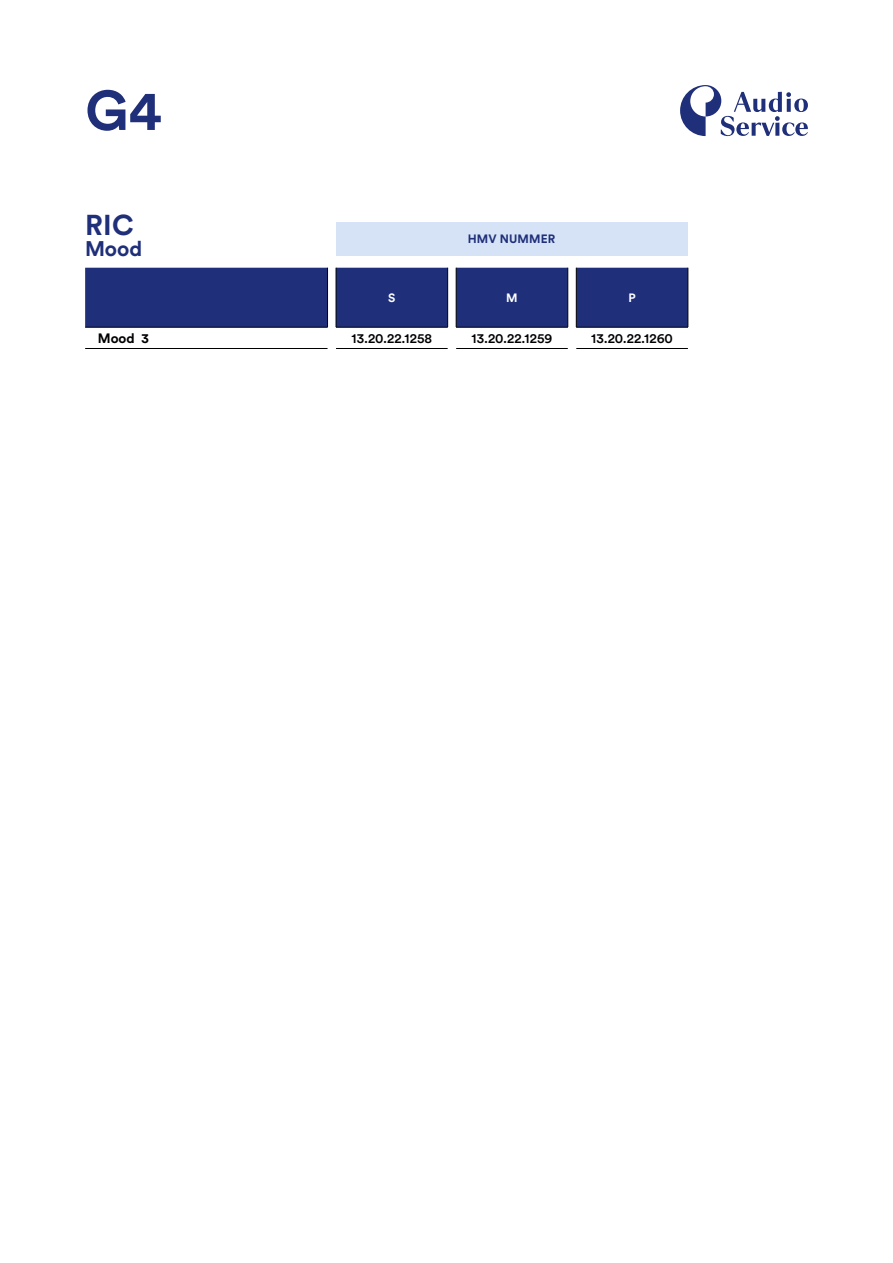
<style>
.page{position:relative;width:893px;height:1263px;background:#fff}
.page>*{position:absolute;margin:0;border:0;box-sizing:border-box;transform-origin:0 0}
.t1{font:700 55.5px "Circular Pro";color:#1f2f79}
.t2{font:700 28.5px "Circular Pro";color:#1f2f79}
.t3{font:700 21px "Circular Pro";color:#1f2f79}
.t4{font:500 13.5px "Circular Pro";color:#000}
.t5{font:700 13.5px "Circular Pro";color:#000}
.t6{font:700 12px "Circular Pro";letter-spacing:.01em;color:#1f2f79}
.t7{font:700 12px "Circular Pro";color:#fff}
</style>
<div class="page">
<div style="left:85px;top:268px;width:603px;height:59px;background:#1f2f79"></div>
<hr style="left:327px;top:268px;width:1px;height:59px;background:#000">
<hr style="left:336px;top:268px;width:1px;height:59px;background:#000">
<hr style="left:456px;top:268px;width:1px;height:59px;background:#000">
<hr style="left:576px;top:268px;width:1px;height:59px;background:#000">
<hr style="left:447px;top:268px;width:1px;height:59px;background:#000">
<hr style="left:567px;top:268px;width:1px;height:59px;background:#000">
<hr style="left:688px;top:268px;width:1px;height:59px;background:#000">
<hr style="left:85px;top:327px;width:243px;height:1px;background:#000">
<hr style="left:85px;top:348px;width:243px;height:1px;background:#000">
<hr style="left:336px;top:327px;width:112px;height:1px;background:#000">
<hr style="left:456px;top:327px;width:112px;height:1px;background:#000">
<hr style="left:576px;top:327px;width:112px;height:1px;background:#000">
<hr style="left:336px;top:348px;width:112px;height:1px;background:#000">
<hr style="left:456px;top:348px;width:112px;height:1px;background:#000">
<hr style="left:576px;top:348px;width:112px;height:1px;background:#000">
<div style="left:336px;top:222px;width:351px;height:34px;background:#d6e3f6"></div>
<svg style="left:680px;top:85px;width:128px;height:51px"></svg>
<h1 class="t1" style="left:85px;top:72px;width:78px">G4</h1>
<h2 class="t2" style="left:85px;top:205px;width:50px">RIC</h2>
<h3 class="t3" style="left:85px;top:234px;width:59px">Mood</h3>
<p class="t6" style="left:468px;top:230px;width:89px">HMV NUMMER</p>
<p class="t7" style="left:388px;top:290px;width:9px">S</p>
<p class="t7" style="left:506px;top:290px;width:13px">M</p>
<p class="t7" style="left:628px;top:290px;width:9px">P</p>
<p class="t5" style="left:98px;top:329px;width:52px">Mood 3</p>
<p class="t4" style="left:352px;top:329px;width:82px">13.20.22.1258</p>
<p class="t4" style="left:472px;top:329px;width:82px">13.20.22.1259</p>
<p class="t4" style="left:591px;top:329px;width:83px">13.20.22.1260</p>
</div>
